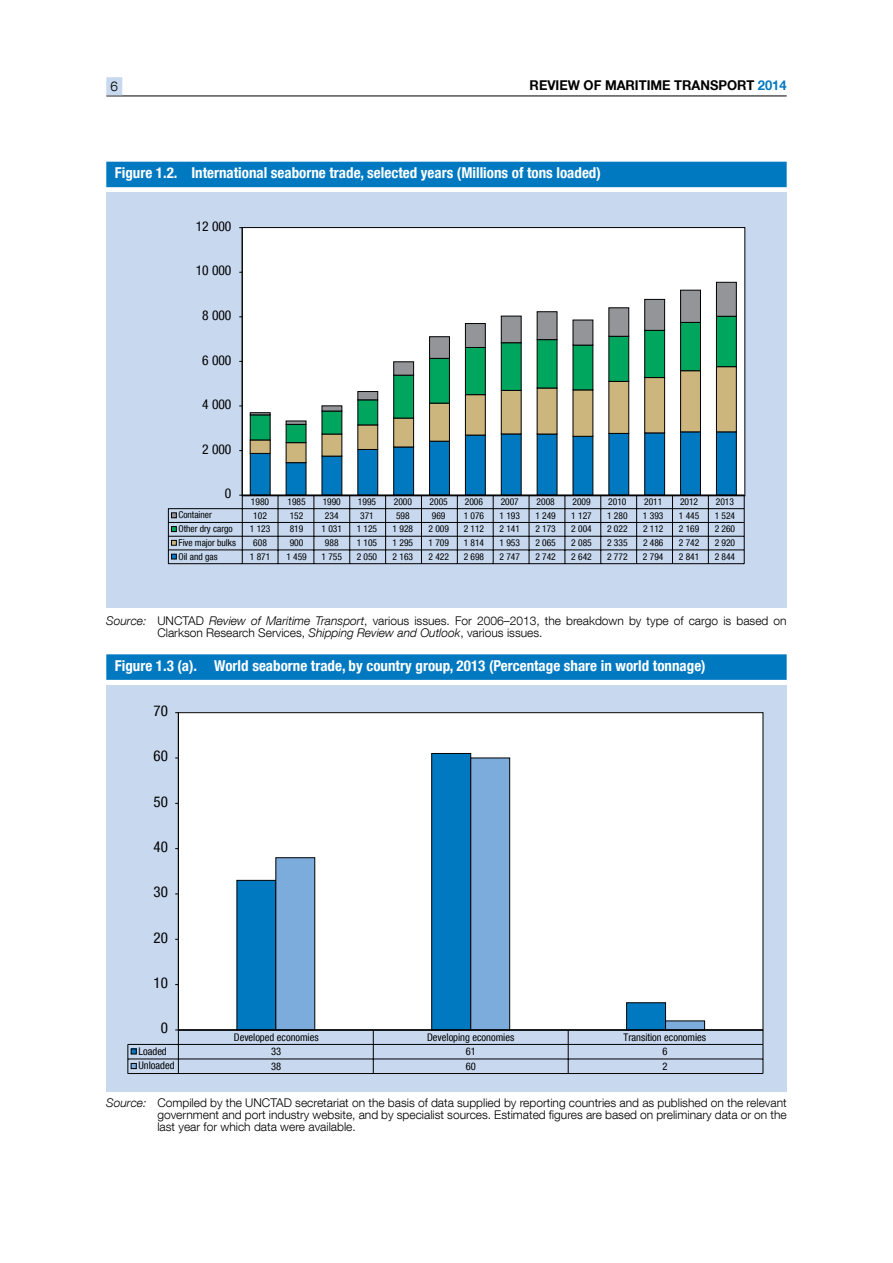
<style>
.page{position:relative;width:893px;height:1263px;background:#fff}
.page>*{position:absolute;margin:0;border:0;box-sizing:border-box;transform-origin:0 0}
.t1{font:700 condensed 15px "Helvetica Neue LT Com";color:#fff}
.t2{font:condensed 15px "Helvetica Neue LT Com";color:#000}
.t3{font:700 13.5px "Helvetica Neue LT Com";color:#000;scale:.96 1}
.t4{font:condensed 13.5px "Helvetica Neue LT Com";color:#000}
.t5{font:300 13.5px "Helvetica Neue LT Com";color:#000}
.t6{font:300 12px/12px "Helvetica Neue LT Com";color:#000}
.t7{font:condensed 10.5px "Helvetica Neue LT Com";color:#000}
.t8{font:condensed 9.45px "Helvetica Neue LT Com";color:#000}
.s1{color:#0079c1}
.s2{font-style:italic}
</style>
<div class="page">
<hr style="left:106px;top:96px;width:681px;height:1px;background:#000">
<div style="left:106px;top:77px;width:16px;height:14px;background:#c7d8ef"></div>
<hr style="left:106px;top:91px;width:16px;height:4px;background:#c7d8ef">
<div style="left:106px;top:162px;width:681px;height:25px;background:#0079c1"></div>
<div style="left:106px;top:193px;width:681px;height:415px;background:#c7d8ef"></div>
<div style="left:242px;top:228px;width:503px;height:268px;background:#fff"></div>
<svg style="left:429px;top:282px;width:308px;height:79px"></svg>
<hr style="left:242px;top:228px;width:1px;height:267px;background:#000">
<svg style="left:168px;top:361px;width:577px;height:203px"></svg>
<div style="left:106px;top:654px;width:681px;height:26px;background:#0079c1"></div>
<div style="left:106px;top:685px;width:681px;height:407px;background:#c7d8ef"></div>
<div style="left:178px;top:713px;width:585px;height:317px;background:#fff"></div>
<svg style="left:236px;top:753px;width:236px;height:277px"></svg>
<svg style="left:275px;top:757px;width:430px;height:273px"></svg>
<hr style="left:178px;top:713px;width:1px;height:317px;background:#000">
<svg style="left:127px;top:1030px;width:637px;height:44px"></svg>
<p class="t5" style="left:111px;top:78px;width:9px">6</p>
<p class="t3" style="left:530px;top:77px;width:269px">REVIEW OF MARITIME TRANSPORT <span class="s1">2014</span></p>
<p class="t1" style="left:115px;top:164px;width:488px">Figure 1.2. International seaborne trade, selected years (Millions of tons loaded)</p>
<p class="t4" style="left:196px;top:218px;width:37px">12 000</p>
<p class="t4" style="left:196px;top:263px;width:37px">10 000</p>
<p class="t4" style="left:202px;top:307px;width:31px">8 000</p>
<p class="t4" style="left:202px;top:352px;width:31px">6 000</p>
<p class="t4" style="left:202px;top:396px;width:31px">4 000</p>
<p class="t4" style="left:202px;top:441px;width:31px">2 000</p>
<p class="t4" style="left:225px;top:486px;width:8px">0</p>
<p class="t8" style="left:251px;top:496px;width:20px">1980</p>
<p class="t8" style="left:287px;top:496px;width:20px">1985</p>
<p class="t8" style="left:323px;top:496px;width:20px">1990</p>
<p class="t8" style="left:358px;top:496px;width:20px">1995</p>
<p class="t8" style="left:394px;top:496px;width:20px">2000</p>
<p class="t8" style="left:430px;top:496px;width:20px">2005</p>
<p class="t8" style="left:465px;top:496px;width:20px">2006</p>
<p class="t8" style="left:501px;top:496px;width:20px">2007</p>
<p class="t8" style="left:537px;top:496px;width:20px">2008</p>
<p class="t8" style="left:572px;top:496px;width:20px">2009</p>
<p class="t8" style="left:608px;top:496px;width:20px">2010</p>
<p class="t8" style="left:644px;top:496px;width:20px">2011</p>
<p class="t8" style="left:680px;top:496px;width:20px">2012</p>
<p class="t8" style="left:716px;top:496px;width:20px">2013</p>
<p class="t8" style="left:178px;top:509px;width:35px">Container</p>
<p class="t8" style="left:253px;top:510px;width:15px">102</p>
<p class="t8" style="left:290px;top:510px;width:15px">152</p>
<p class="t8" style="left:325px;top:510px;width:15px">234</p>
<p class="t8" style="left:360px;top:510px;width:15px">371</p>
<p class="t8" style="left:396px;top:510px;width:15px">598</p>
<p class="t8" style="left:432px;top:510px;width:15px">969</p>
<p class="t8" style="left:464px;top:510px;width:22px">1 076</p>
<p class="t8" style="left:500px;top:510px;width:22px">1 193</p>
<p class="t8" style="left:535px;top:510px;width:22px">1 249</p>
<p class="t8" style="left:571px;top:510px;width:22px">1 127</p>
<p class="t8" style="left:607px;top:510px;width:22px">1 280</p>
<p class="t8" style="left:643px;top:510px;width:22px">1 393</p>
<p class="t8" style="left:679px;top:510px;width:22px">1 445</p>
<p class="t8" style="left:715px;top:510px;width:22px">1 524</p>
<p class="t8" style="left:178px;top:523px;width:56px">Other dry cargo</p>
<p class="t8" style="left:250px;top:523px;width:22px">1 123</p>
<p class="t8" style="left:290px;top:523px;width:15px">819</p>
<p class="t8" style="left:322px;top:523px;width:22px">1 031</p>
<p class="t8" style="left:357px;top:523px;width:22px">1 125</p>
<p class="t8" style="left:393px;top:523px;width:22px">1 928</p>
<p class="t8" style="left:428px;top:523px;width:22px">2 009</p>
<p class="t8" style="left:464px;top:523px;width:22px">2 112</p>
<p class="t8" style="left:500px;top:523px;width:22px">2 141</p>
<p class="t8" style="left:535px;top:523px;width:22px">2 173</p>
<p class="t8" style="left:571px;top:523px;width:22px">2 004</p>
<p class="t8" style="left:607px;top:523px;width:22px">2 022</p>
<p class="t8" style="left:643px;top:523px;width:22px">2 112</p>
<p class="t8" style="left:679px;top:523px;width:22px">2 169</p>
<p class="t8" style="left:715px;top:523px;width:22px">2 260</p>
<p class="t8" style="left:178px;top:537px;width:59px">Five major bulks</p>
<p class="t8" style="left:253px;top:537px;width:15px">608</p>
<p class="t8" style="left:290px;top:537px;width:15px">900</p>
<p class="t8" style="left:325px;top:537px;width:15px">988</p>
<p class="t8" style="left:357px;top:537px;width:22px">1 105</p>
<p class="t8" style="left:393px;top:537px;width:22px">1 295</p>
<p class="t8" style="left:428px;top:537px;width:22px">1 709</p>
<p class="t8" style="left:464px;top:537px;width:22px">1 814</p>
<p class="t8" style="left:500px;top:537px;width:22px">1 953</p>
<p class="t8" style="left:535px;top:537px;width:22px">2 065</p>
<p class="t8" style="left:571px;top:537px;width:22px">2 085</p>
<p class="t8" style="left:607px;top:537px;width:22px">2 335</p>
<p class="t8" style="left:643px;top:537px;width:22px">2 486</p>
<p class="t8" style="left:679px;top:537px;width:22px">2 742</p>
<p class="t8" style="left:715px;top:537px;width:22px">2 920</p>
<p class="t8" style="left:178px;top:551px;width:41px">Oil and gas</p>
<p class="t8" style="left:250px;top:551px;width:22px">1 871</p>
<p class="t8" style="left:286px;top:551px;width:22px">1 459</p>
<p class="t8" style="left:322px;top:551px;width:22px">1 755</p>
<p class="t8" style="left:357px;top:551px;width:22px">2 050</p>
<p class="t8" style="left:393px;top:551px;width:22px">2 163</p>
<p class="t8" style="left:428px;top:551px;width:22px">2 422</p>
<p class="t8" style="left:464px;top:551px;width:22px">2 698</p>
<p class="t8" style="left:500px;top:551px;width:22px">2 747</p>
<p class="t8" style="left:535px;top:551px;width:22px">2 742</p>
<p class="t8" style="left:571px;top:551px;width:22px">2 642</p>
<p class="t8" style="left:607px;top:551px;width:22px">2 772</p>
<p class="t8" style="left:643px;top:551px;width:22px">2 794</p>
<p class="t8" style="left:679px;top:551px;width:22px">2 841</p>
<p class="t8" style="left:715px;top:551px;width:22px">2 844</p>
<p class="t6" style="left:157px;top:615px;width:631px;text-indent:-51px"><span class="s2">Source:</span> UNCTAD <span class="s2">Review of Maritime Transport</span>, various issues. For 2006–2013, the breakdown by type of cargo is based on<br>Clarkson Research Services, <span class="s2">Shipping Review and Outlook</span>, various issues.</p>
<p class="t1" style="left:115px;top:657px;width:592px">Figure 1.3 (a). World seaborne trade, by country group, 2013 (Percentage share in world tonnage)</p>
<p class="t2" style="left:154px;top:702px;width:16px">70</p>
<p class="t2" style="left:154px;top:747px;width:16px">60</p>
<p class="t2" style="left:154px;top:792px;width:16px">50</p>
<p class="t2" style="left:154px;top:838px;width:16px">40</p>
<p class="t2" style="left:154px;top:883px;width:16px">30</p>
<p class="t2" style="left:154px;top:928px;width:16px">20</p>
<p class="t2" style="left:154px;top:974px;width:16px">10</p>
<p class="t2" style="left:161px;top:1019px;width:9px">0</p>
<p class="t7" style="left:234px;top:1030px;width:86px">Developed economies</p>
<p class="t7" style="left:427px;top:1030px;width:89px">Developing economies</p>
<p class="t7" style="left:624px;top:1030px;width:84px">Transition economies</p>
<p class="t7" style="left:139px;top:1045px;width:30px">Loaded</p>
<p class="t7" style="left:271px;top:1045px;width:12px">33</p>
<p class="t7" style="left:466px;top:1045px;width:12px">61</p>
<p class="t7" style="left:662px;top:1045px;width:7px">6</p>
<p class="t7" style="left:139px;top:1059px;width:38px">Unloaded</p>
<p class="t7" style="left:271px;top:1060px;width:12px">38</p>
<p class="t7" style="left:466px;top:1060px;width:12px">60</p>
<p class="t7" style="left:662px;top:1060px;width:7px">2</p>
<p class="t6" style="left:157px;top:1096px;width:631px;text-align:justify;text-indent:-51px"><span class="s2">Source:</span> Compiled by the UNCTAD secretariat on the basis of data supplied by reporting countries and as published on the relevant government and port industry website, and by specialist sources. Estimated figures are based on preliminary data or on the last year for which data were available.</p>
</div>
